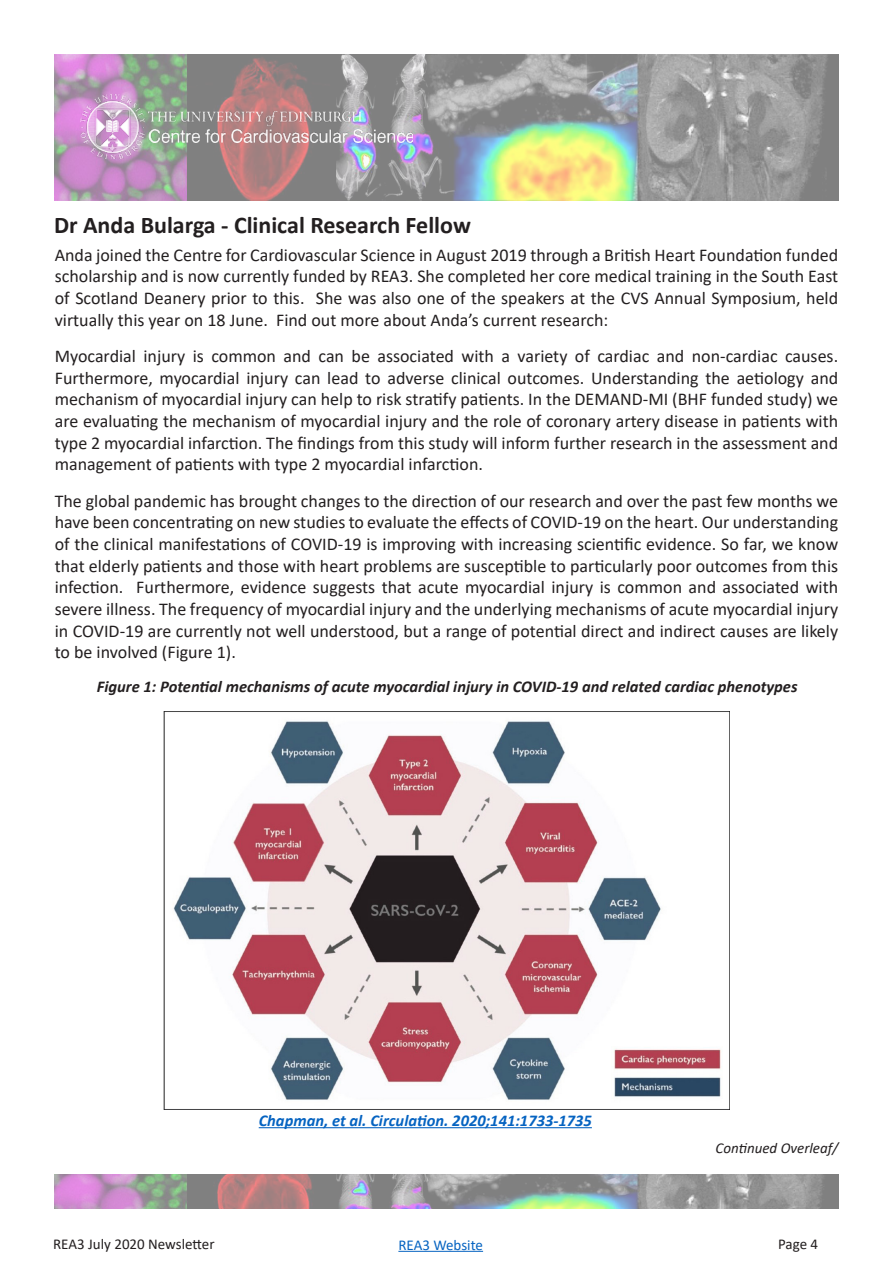
<style>
.page{position:relative;width:893px;height:1263px;background:#fff}
.page>*{position:absolute;margin:0;border:0;box-sizing:border-box;transform-origin:0 0}
.t1{font:700 24px "Calibri";color:#231f20}
.Normal__Web{font:18px/21.6px "Calibri";color:#231f20;text-align:justify}
.t2{font:italic 700 16.5px "Calibri";color:#231f20}
.t3{font:italic 700 16.5px "Calibri";color:#0563c1}
.t4{font:15px "Calibri";color:#231f20}
.t5{font:italic 15px "Calibri";color:#231f20}
.t6{font:15px "Calibri";color:#0563c1}
</style>
<div class="page">
<img style="left:54px;top:54px;width:785px;height:147px">
<img style="left:80px;top:95px;width:64px;height:63px">
<img style="left:149px;top:111px;width:263px;height:31px">
<img style="left:54px;top:1175px;width:785px;height:34px">
<hr style="left:398px;top:1251px;width:85px;height:1px;background:#0563c1">
<img style="left:164px;top:711px;width:565px;height:399px">
<hr style="left:259px;top:1127px;width:333px;height:1px;background:#0563c1">
<p class="t1" style="left:54px;top:208px;width:418px">Dr Anda Bularga - Clinical Research Fellow</p>
<p class="Normal__Web" style="left:55px;top:244px;width:785px">Anda joined the Centre for Cardiovascular Science in August 2019 through a British Heart Foundation funded scholarship and is now currently funded by REA3. She completed her core medical training in the South East of Scotland Deanery prior to this. She was also one of the speakers at the CVS Annual Symposium, held virtually this year on 18 June. Find out more about Anda’s current research:</p>
<p class="Normal__Web" style="left:55px;top:345px;width:785px">Myocardial injury is common and can be associated with a variety of cardiac and non-cardiac causes.<br>Furthermore, myocardial injury can lead to adverse clinical outcomes. Understanding the aetiology and mechanism of myocardial injury can help to risk stratify patients. In the DEMAND-MI (BHF funded study) we are evaluating the mechanism of myocardial injury and the role of coronary artery disease in patients with type 2 myocardial infarction. The findings from this study will inform further research in the assessment and management of patients with type 2 myocardial infarction.</p>
<p class="Normal__Web" style="left:55px;top:490px;width:785px">The global pandemic has brought changes to the direction of our research and over the past few months we have been concentrating on new studies to evaluate the effects of COVID-19 on the heart. Our understanding of the clinical manifestations of COVID-19 is improving with increasing scientific evidence. So far, we know that elderly patients and those with heart problems are susceptible to particularly poor outcomes from this infection. Furthermore, evidence suggests that acute myocardial injury is common and associated with severe illness. The frequency of myocardial injury and the underlying mechanisms of acute myocardial injury in COVID-19 are currently not well understood, but a range of potential direct and indirect causes are likely to be involved (Figure 1).</p>
<p class="t2" style="left:97px;top:675px;width:702px">Figure 1: Potential mechanisms of acute myocardial injury in COVID-19 and related cardiac phenotypes</p>
<p class="t3" style="left:259px;top:1109px;width:335px">Chapman, et al. Circulation. 2020;141:1733-1735</p>
<p class="t5" style="left:715px;top:1137px;width:124px">Continued Overleaf/</p>
<p class="t4" style="left:53px;top:1233px;width:163px">REA3 July 2020 Newsletter</p>
<p class="t4" style="left:778px;top:1233px;width:42px">Page 4</p>
<p class="t6" style="left:398px;top:1234px;width:86px">REA3 Website</p>
</div>
